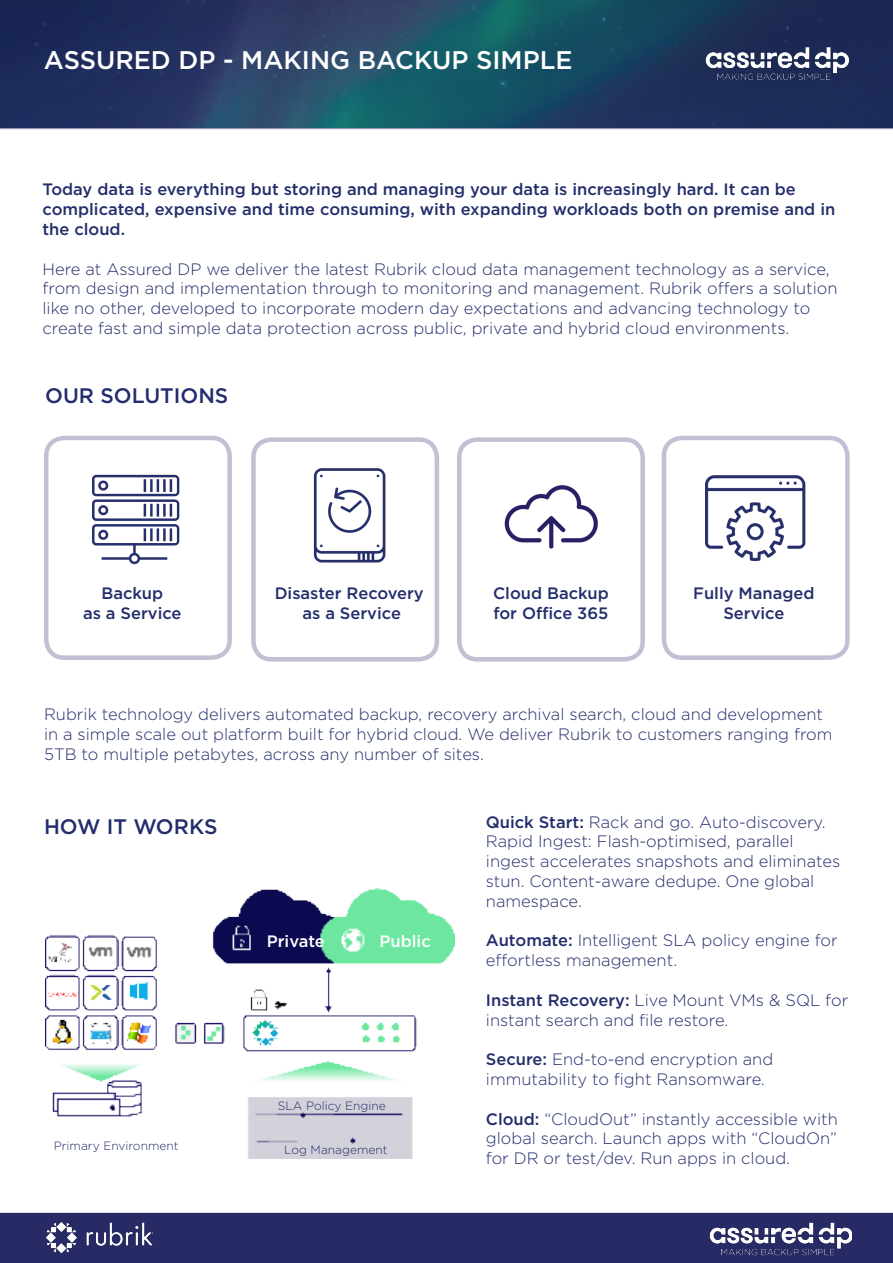
<style>
.page{position:relative;width:893px;height:1263px;background:#fff}
.page>*{position:absolute;margin:0;border:0;box-sizing:border-box;transform-origin:0 0}
.t1{font:500 25.5px "Gotham";color:#fff}
.t2{font:500 21px "Gotham";color:#232d6b}
.t3{font:300 16.5px/19.8px "Gotham";color:#232d6b}
.t4{font:500 16.5px/19.8px "Gotham";color:#232d6b}
.t5{font:500 16.5px "Gotham";color:#fff}
.t6{font:300 12px "Gotham";color:#232d6b}
.s1{font-weight:500}
</style>
<div class="page">
<img style="left:46px;top:889px;width:408px;height:269px">
<div style="left:0;top:1213px;width:893px;height:50px;background:#282a65"></div>
<img style="left:45px;top:1212px;width:115px;height:51px">
<img style="left:703px;top:1212px;width:148px;height:51px">
<svg style="left:0;top:0;width:893px;height:129px;background:#1f4062"></svg>
<img style="left:699px;top:19px;width:159px;height:94px">
<div style="left:251px;top:437px;width:188px;height:224px;border:4px solid #c2c1d4;border-radius:18px"></div>
<img style="left:313px;top:468px;width:73px;height:95px">
<div style="left:44px;top:436px;width:188px;height:224px;border:4px solid #c2c1d4;border-radius:18px"></div>
<img style="left:92px;top:475px;width:88px;height:89px">
<div style="left:662px;top:436px;width:188px;height:224px;border:4px solid #c2c1d4;border-radius:18px"></div>
<img style="left:705px;top:475px;width:101px;height:86px">
<div style="left:457px;top:437px;width:188px;height:224px;border:4px solid #c2c1d4;border-radius:18px"></div>
<img style="left:504px;top:485px;width:94px;height:64px">
<p class="t1" style="left:44px;top:44px;width:530px">ASSURED DP - MAKING BACKUP SIMPLE</p>
<p class="t4" style="left:43px;top:179px;width:794px">Today data is everything but storing and managing your data is increasingly hard. It can be complicated, expensive and time consuming, with expanding workloads both on premise and in the cloud.</p>
<p class="t3" style="left:43px;top:258px;width:797px">Here at Assured DP we deliver the latest Rubrik cloud data management technology as a service, from design and implementation through to monitoring and management. Rubrik offers a solution like no other, developed to incorporate modern day expectations and advancing technology to create fast and simple data protection across public, private and hybrid cloud environments.</p>
<p class="t2" style="left:45px;top:382px;width:185px">OUR SOLUTIONS</p>
<p class="t4" style="left:101px;top:583px;width:63px">Backup</p>
<p class="t4" style="left:83px;top:603px;width:100px">as a Service</p>
<p class="t4" style="left:275px;top:583px;width:151px">Disaster Recovery</p>
<p class="t4" style="left:302px;top:603px;width:100px">as a Service</p>
<p class="t4" style="left:493px;top:583px;width:117px">Cloud Backup for Office 365</p>
<p class="t4" style="left:693px;top:583px;width:123px">Fully Managed</p>
<p class="t4" style="left:723px;top:603px;width:63px">Service</p>
<p class="t3" style="left:44px;top:704px;width:790px">Rubrik technology delivers automated backup, recovery archival search, cloud and development in a simple scale out platform built for hybrid cloud. We deliver Rubrik to customers ranging from<br>5TB to multiple petabytes, across any number of sites.</p>
<p class="t2" style="left:44px;top:813px;width:175px">HOW IT WORKS</p>
<p class="t3" style="left:486px;top:811px;width:341px"><span class="s1">Quick Start:</span> Rack and go. Auto-discovery.</p>
<p class="t3" style="left:486px;top:831px;width:309px">Rapid Ingest: Flash-optimised, parallel</p>
<p class="t3" style="left:486px;top:851px;width:356px">ingest accelerates snapshots and eliminates stun. Content-aware dedupe. One global namespace.</p>
<p class="t3" style="left:486px;top:930px;width:353px"><span class="s1">Automate:</span> Intelligent SLA policy engine for</p>
<p class="t3" style="left:486px;top:950px;width:193px">effortless management.</p>
<p class="t3" style="left:486px;top:989px;width:364px"><span class="s1">Instant Recovery:</span> Live Mount VMs &amp; SQL for instant search and file restore.</p>
<p class="t3" style="left:486px;top:1049px;width:289px"><span class="s1">Secure:</span> End-to-end encryption and immutability to fight Ransomware.</p>
<p class="t3" style="left:486px;top:1108px;width:354px;text-align:justify"><span class="s1">Cloud:</span> “CloudOut” instantly accessible with global search. Launch apps with “CloudOn” for DR or test/dev. Run apps in cloud.</p>
<p class="t5" style="left:267px;top:931px;width:60px">Private</p>
<p class="t5" style="left:379px;top:931px;width:53px">Public</p>
<p class="t6" style="left:278px;top:1098px;width:109px">SLA Policy Engine</p>
<p class="t6" style="left:54px;top:1138px;width:126px">Primary Environment</p>
<p class="t6" style="left:284px;top:1142px;width:105px">Log Management</p>
</div>
